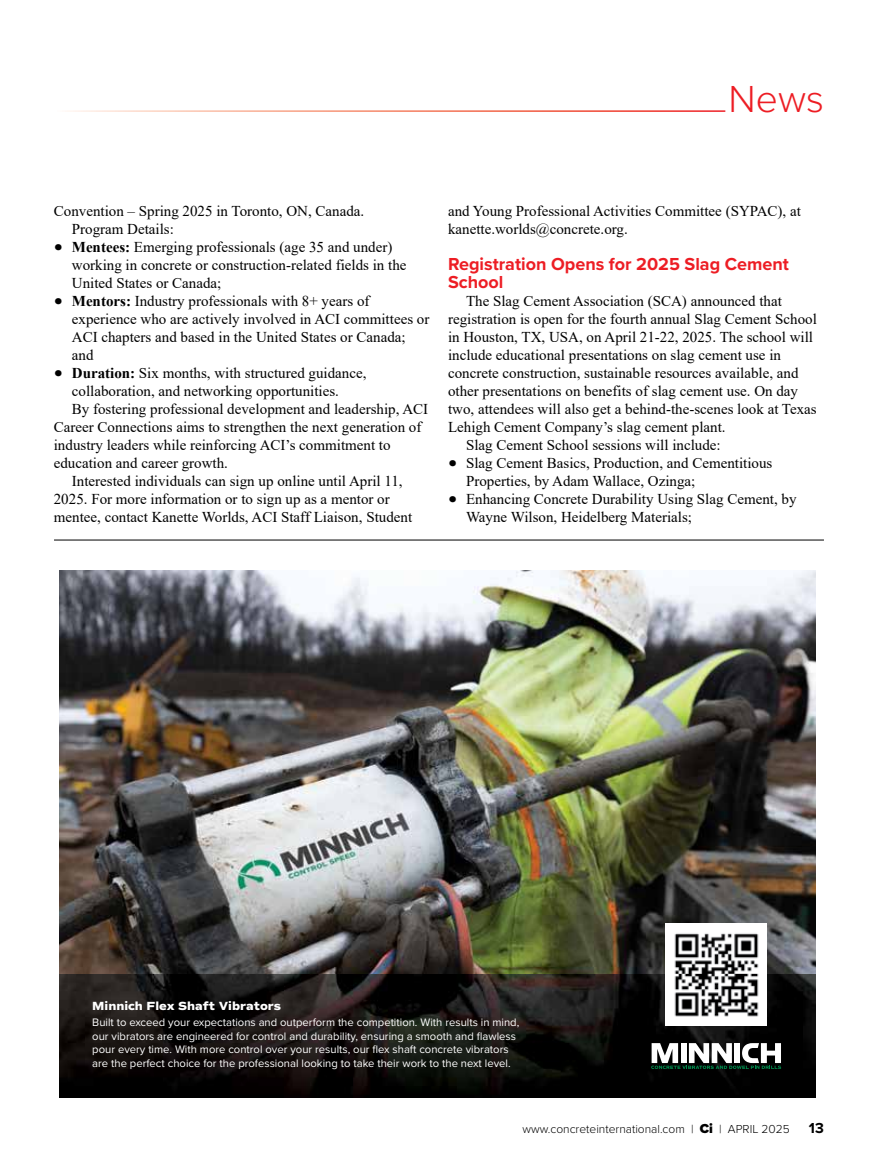
<style>
.page{position:relative;width:878px;height:1175px;background:#fff}
.page>*{position:absolute;margin:0;border:0;box-sizing:border-box;transform-origin:0 0}
.t1{font:300 39px "Proxima Nova";color:#ed1d24}
.t2{font:700 18px/18px "Proxima Nova";color:#ed1d24}
.t3{font:15px/18px "Times New Roman";color:#000}
.t4{font:700 15px "Proxima Nova";color:#000}
.t5{font:300 12px "Proxima Nova";color:#000}
.t6{font:800 12px "Commuters Sans";color:#fff}
.t7{font:11.25px/13.5px "Proxima Nova";color:#fff}
.s1{font-family:"Adobe Caslon Pro";font-size:27px}
.s2{font-weight:700}
.s3{font-weight:900;font-size:13.5px}
</style>
<div class="page">
<hr style="left:54px;top:540px;width:770px;height:1px;background:#000">
<img style="left:59px;top:571px;width:756px;height:403px">
<img style="left:59px;top:974px;width:756px;height:123px">
<svg style="left:651px;top:1043px;width:130px;height:26px"></svg>
<img style="left:665px;top:923px;width:101px;height:102px">
<h1 class="t1" style="left:728px;top:70px;width:97px">News</h1>
<p class="t3" style="left:72px;top:201px;width:294px;text-indent:-18px">Convention – Spring 2025 in Toronto, ON, Canada.<br>Program Details:</p>
<p class="t3" style="left:72px;top:237px;width:336px;text-indent:-18px"><span class="s1">•</span> <span class="s2">Mentees:</span> Emerging professionals (age 35 and under) working in concrete or construction-related fields in the<br>United States or Canada;</p>
<p class="t3" style="left:72px;top:291px;width:359px;text-indent:-18px"><span class="s1">•</span> <span class="s2">Mentors:</span> Industry professionals with 8+ years of experience who are actively involved in ACI committees or ACI chapters and based in the United States or Canada; and</p>
<p class="t3" style="left:54px;top:363px;width:314px"><span class="s1">•</span> <span class="s2">Duration:</span> Six months, with structured guidance,</p>
<p class="t3" style="left:72px;top:381px;width:269px">collaboration, and networking opportunities.</p>
<p class="t3" style="left:72px;top:399px;width:358px">By fostering professional development and leadership, ACI</p>
<p class="t3" style="left:54px;top:417px;width:369px">Career Connections aims to strengthen the next generation of</p>
<p class="t3" style="left:54px;top:435px;width:338px">industry leaders while reinforcing ACI’s commitment to</p>
<p class="t3" style="left:54px;top:453px;width:176px">education and career growth.</p>
<p class="t3" style="left:72px;top:471px;width:332px">Interested individuals can sign up online until April 11,</p>
<p class="t3" style="left:54px;top:489px;width:337px">2025. For more information or to sign up as a mentor or</p>
<p class="t3" style="left:54px;top:507px;width:360px">mentee, contact Kanette Worlds, ACI Staff Liaison, Student</p>
<p class="t3" style="left:448px;top:201px;width:354px">and Young Professional Activities Committee (SYPAC), at kanette.worlds@concrete.org.</p>
<p class="t2" style="left:448px;top:255px;width:342px">Registration Opens for 2025 Slag Cement<br>School</p>
<p class="t3" style="left:466px;top:291px;width:317px">The Slag Cement Association (SCA) announced that</p>
<p class="t3" style="left:448px;top:309px;width:370px">registration is open for the fourth annual Slag Cement School</p>
<p class="t3" style="left:448px;top:327px;width:366px">in Houston, TX, USA, on April 21-22, 2025. The school will</p>
<p class="t3" style="left:448px;top:345px;width:334px">include educational presentations on slag cement use in</p>
<p class="t3" style="left:448px;top:363px;width:352px">concrete construction, sustainable resources available, and</p>
<p class="t3" style="left:448px;top:381px;width:351px">other presentations on benefits of slag cement use. On day</p>
<p class="t3" style="left:448px;top:399px;width:370px">two, attendees will also get a behind-the-scenes look at Texas</p>
<p class="t3" style="left:448px;top:417px;width:279px">Lehigh Cement Company’s slag cement plant.</p>
<p class="t3" style="left:466px;top:435px;width:256px">Slag Cement School sessions will include:</p>
<p class="t3" style="left:466px;top:453px;width:308px;text-indent:-18px"><span class="s1">•</span> Slag Cement Basics, Production, and Cementitious<br>Properties, by Adam Wallace, Ozinga;</p>
<p class="t3" style="left:466px;top:489px;width:332px;text-indent:-18px"><span class="s1">•</span> Enhancing Concrete Durability Using Slag Cement, by<br>Wayne Wilson, Heidelberg Materials;</p>
<p class="t6" style="left:92px;top:998px;width:190px">Minnich Flex Shaft Vibrators</p>
<p class="t7" style="left:92px;top:1017px;width:428px">Built to exceed your expectations and outperform the competition. With results in mind, our vibrators are engineered for control and durability, ensuring a smooth and flawless pour every time. With more control over your results, our flex shaft concrete vibrators are the perfect choice for the professional looking to take their work to the next level.</p>
<p class="t5" style="left:522px;top:1119px;width:269px">www.concreteinternational.com | <span class="s3">Ci</span> | APRIL 2025</p>
<p class="t4" style="left:809px;top:1116px;width:16px">13</p>
</div>
